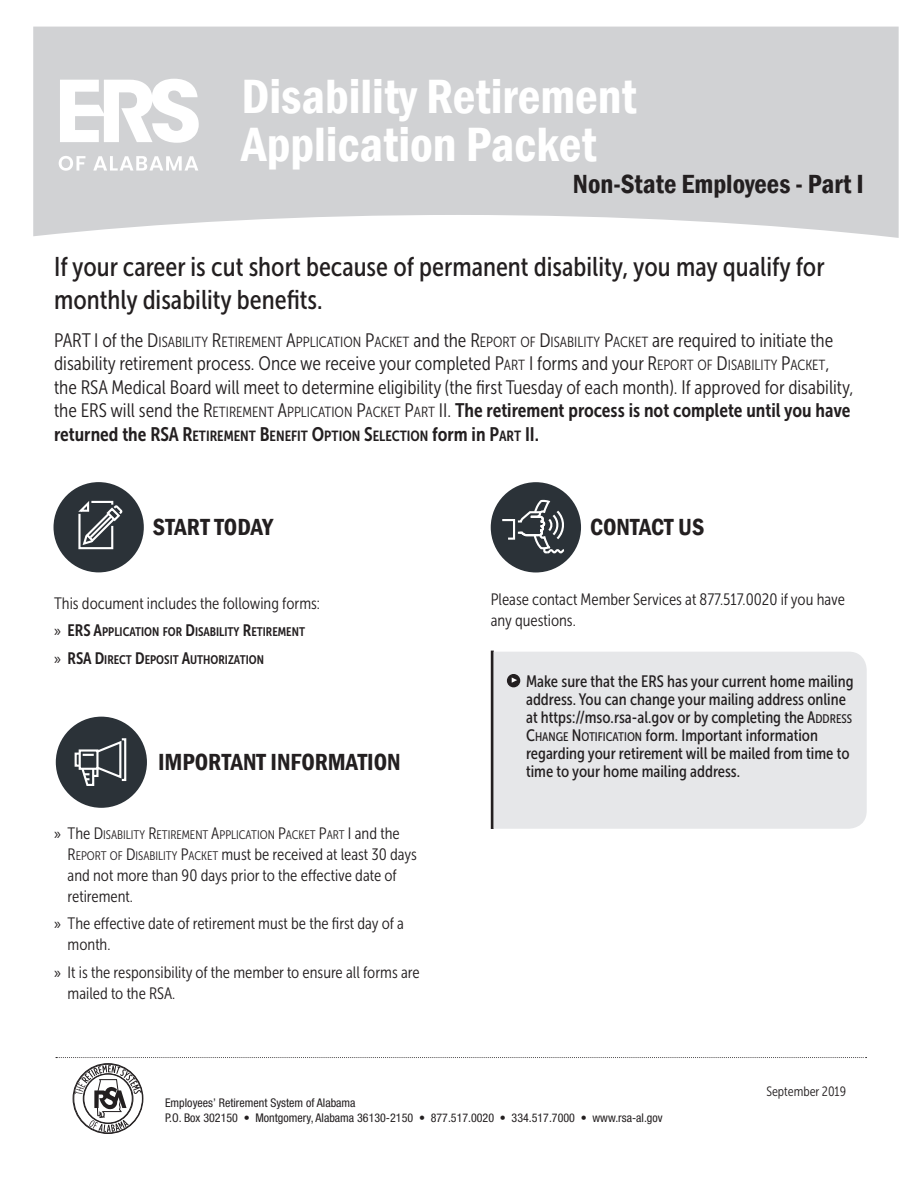
<style>
.page{position:relative;width:918px;height:1188px;background:#fff}
.page>*{position:absolute;margin:0;border:0;box-sizing:border-box;transform-origin:0 0}
.t1{font:600 condensed 49.5px "Franklin Gothic";color:#fff}
.Opening_Paragraph{font:27px/32.4px "Museo Sans Cond 500";color:#231f20}
.t2{font:600 condensed 27px "Franklin Gothic";color:#231f20}
.Body_Copy{font:600 condensed 24px "Franklin Gothic";color:#231f20}
.Opening_Paragraph-2{font:19.5px/23.4px "Museo Sans Cond 300";color:#231f20}
.Body_Copy-2{font:16.5px/21px "Museo Sans Cond 300";color:#231f20}
.Body_Copy-3{font:16.5px/18px "Museo Sans Cond 500";color:#231f20}
.Opening_Paragraph-3{font:14.7px "Museo Sans Cond 300";color:#231f20}
.Opening_Paragraph-4{font:14.7px "Museo Sans Cond 700";color:#231f20}
.t3{font:13.5px "Museo Sans Cond 300";color:#231f20}
.t4{font:12.3px "Museo Sans Cond 700";color:#231f20}
.t5{font:12.3px "Museo Sans Cond 300";color:#231f20}
.t6{font:condensed 12px "Helvetica Neue LT Std";color:#231f20}
.s1{font-size:19.5px}
.s2{font-style:inherit}
.s3{font-size:14.7px}
.s4{font-family:"Museo Sans Cond 700"}
.s5{font-family:"Myriad Pro";font-size:16.5px}
.s6{font-size:16.5px}
.s7{font-size:12.3px}
.s8{font-family:"Myriad Pro"}
</style>
<div class="page">
<svg style="left:33px;top:27px;width:866px;height:211px;background:#d4d5d7"></svg>
<hr style="left:491px;top:651px;width:3px;height:178px;background:#231f20">
<svg style="left:56px;top:1057px;width:811px;height:77px"></svg>
<svg style="left:60px;top:79px;width:139px;height:64px"></svg>
<svg style="left:59px;top:156px;width:26px;height:15px"></svg>
<svg style="left:93px;top:156px;width:105px;height:15px"></svg>
<div style="left:494px;top:652px;width:373px;height:177px;background:#e6e7e9"></div>
<div style="left:508px;top:675px;width:12px;height:12px;background:#231f20;border-radius:50%"></div>
<div style="left:507px;top:674px;width:13px;height:13px;border:1px solid #231f20;border-radius:50%"></div>
<svg style="left:512px;top:677px;width:5px;height:6px"></svg>
<div style="left:54px;top:482px;width:90px;height:90px;background:#2b3238;border-radius:50%"></div>
<svg style="left:78px;top:500px;width:45px;height:50px"></svg>
<div style="left:56px;top:717px;width:91px;height:91px;background:#2b3238;border-radius:50%"></div>
<div style="left:75px;top:753px;width:5px;height:14px;border:2px solid #fff"></div>
<div style="left:121px;top:738px;width:5px;height:43px;border:2px solid #fff"></div>
<div style="left:79px;top:749px;width:20px;height:21px;border:2px solid #fff"></div>
<svg style="left:80px;top:739px;width:42px;height:47px"></svg>
<div style="left:491px;top:482px;width:90px;height:90px;background:#2b3238;border-radius:50%"></div>
<svg style="left:500px;top:499px;width:64px;height:55px"></svg>
<p class="t1" style="left:242px;top:64px;width:397px">Disability Retirement</p>
<p class="t1" style="left:242px;top:112px;width:357px">Application Packet</p>
<p class="t2" style="left:573px;top:166px;width:293px">Non-State Employees - Part I</p>
<p class="Opening_Paragraph" style="left:54px;top:251px;width:772px">If your career is cut short because of permanent disability, you may qualify for monthly disability benefits.</p>
<p class="Opening_Paragraph-3" style="left:54px;top:334px;width:781px"><span class="s1">PART I of the</span> <span class="s1">D</span>ISABILITY <span class="s1">R</span>ETIREMENT <span class="s1">A</span>PPLICATION <span class="s1">P</span>ACKET <span class="s1">and the</span> <span class="s1">R</span>EPORT OF <span class="s1">D</span>ISABILITY <span class="s1">P</span>ACKET <span class="s1">are required to initiate the</span></p>
<p class="Opening_Paragraph-2" style="left:54px;top:352px;width:801px">disability retirement process. Once we receive your completed <span class="s2">P</span><span class="s3">ART</span> <span class="s2">I</span> forms and your <span class="s2">R</span><span class="s3">EPORT OF</span> <span class="s2">D</span><span class="s3">ISABILITY</span> <span class="s2">P</span><span class="s3">ACKET</span><span class="s2">, </span>the RSA Medical Board will meet to determine eligibility (the first Tuesday of each month). If approved for disability, the ERS will send the <span class="s2">R</span><span class="s3">ETIREMENT</span> <span class="s2">A</span><span class="s3">PPLICATION</span> <span class="s2">P</span><span class="s3">ACKET</span> <span class="s2">P</span><span class="s3">ART</span> <span class="s2">II</span> . <span class="s4">The retirement process is not complete until you have</span></p>
<p class="Opening_Paragraph-4" style="left:54px;top:427px;width:486px"><span class="s1">returned the</span> <span class="s1">RSA R</span>ETIREMENT <span class="s1">B</span>ENEFIT <span class="s1">O</span>PTION <span class="s1">S</span>ELECTION <span class="s1">form in</span> <span class="s1">P</span>ART <span class="s1">II</span> <span class="s1">.</span></p>
<p class="Body_Copy" style="left:153px;top:511px;width:122px">START TODAY</p>
<p class="Body_Copy-2" style="left:54px;top:593px;width:267px">This document includes the following forms:</p>
<p class="t4" style="left:54px;top:625px;width:252px"><span class="s5">»</span> <span class="s6">ERS A</span>PPLICATION FOR <span class="s6">D</span>ISABILITY <span class="s6">R</span>ETIREMENT</p>
<p class="t4" style="left:54px;top:653px;width:211px"><span class="s5">»</span> <span class="s6">RSA D</span>IRECT <span class="s6">D</span>EPOSIT <span class="s6">A</span>UTHORIZATION</p>
<p class="Body_Copy" style="left:158px;top:746px;width:244px">IMPORTANT INFORMATION</p>
<p class="t5" style="left:54px;top:828px;width:347px"><span class="s5">»</span> <span class="s6">The</span> <span class="s6">D</span>ISABILITY <span class="s6">R</span>ETIREMENT <span class="s6">A</span>PPLICATION <span class="s6">P</span>ACKET <span class="s6">P</span>ART <span class="s6">I</span> <span class="s6">and the</span></p>
<p class="Body_Copy-2" style="left:68px;top:844px;width:351px"><span class="s2">R</span><span class="s7">EPORT OF</span> <span class="s2">D</span><span class="s7">ISABILITY</span> <span class="s2">P</span><span class="s7">ACKET</span> must be received at least 30 days and not more than 90 days prior to the effective date of retirement.</p>
<p class="Body_Copy-2" style="left:68px;top:913px;width:338px;text-indent:-14px"><span class="s8">»</span> The effective date of retirement must be the first day of a month.</p>
<p class="Body_Copy-2" style="left:68px;top:962px;width:353px;text-indent:-14px"><span class="s8">»</span> It is the responsibility of the member to ensure all forms are mailed to the RSA.</p>
<p class="Body_Copy" style="left:590px;top:511px;width:116px">CONTACT US</p>
<p class="Body_Copy-2" style="left:491px;top:588px;width:356px">Please contact Member Services at 877.517.0020 if you have any questions.</p>
<p class="Body_Copy-3" style="left:526px;top:672px;width:329px">Make sure that the ERS has your current home mailing address. You can change your mailing address online at https://mso.rsa-al.gov or by completing the <span class="s2">A</span><span class="s7">DDRESS </span><span class="s2">C</span><span class="s7">HANGE</span> <span class="s2">N</span> <span class="s7">OTIFICATION</span> form. Important information regarding your retirement will be mailed from time to time to your home mailing address.</p>
<p class="t6" style="left:165px;top:1096px;width:192px">Employees’ Retirement System of Alabama</p>
<p class="t6" style="left:165px;top:1111px;width:499px">P.O. Box 302150 • Montgomery, Alabama 36130-2150 • 877.517.0020 • 334.517.7000 • www.rsa-al.gov</p>
<p class="t3" style="left:766px;top:1084px;width:81px">September 2019</p>
</div>
